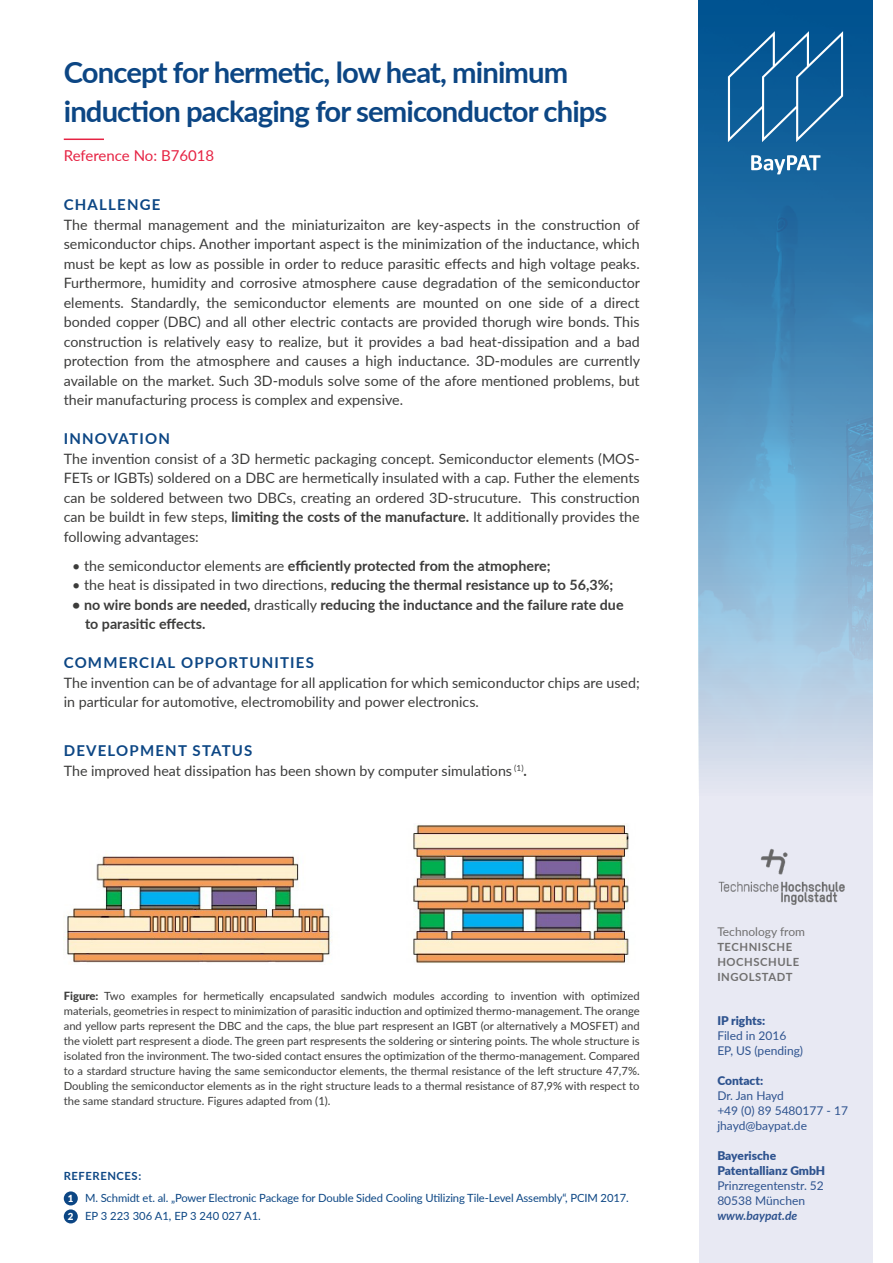
<style>
.page{position:relative;width:893px;height:1263px;background:#fff}
.page>*{position:absolute;margin:0;border:0;box-sizing:border-box;transform-origin:0 0}
.t1{font:700 29.25px/39px "Lato";letter-spacing:-.03em;color:#0c4684}
.t2{font:700 15px "Lato";letter-spacing:.08em;color:#0c4684}
.t3{font:15px "Lato";color:#e62343}
.t4{font:14.25px/19.5px "Lato";color:#3c3c3b;text-align:justify}
.t5{font:700 14.25px/19.5px "Lato";color:#3c3c3b}
.t6{font:12px/15px "Lato";color:#2e538f}
.t7{font:900 12px/15px "Lato";color:#2e538f}
.t8{font:12px "Lato";color:#706f6f}
.t9{font:italic 700 12px "Lato";color:#2e538f}
.t10{font:11.25px/15px "Lato";color:#3c3c3b;text-align:justify}
.t11{font:11.25px/22.2px "Lato";letter-spacing:-.01em;color:#0c4684}
.t12{font:700 11.25px/15px "Lato";letter-spacing:.05em;color:#706f6f}
.s1{font-weight:700}
.s2{font-weight:400}
.s3{font-weight:800}
.s4{font-weight:900;font-size:9.75px;color:#fff}
</style>
<div class="page">
<div style="left:699px;top:0;width:173px;height:1263px;background:#e8e9f3"></div>
<img style="left:699px;top:0;width:173px;height:777px">
<svg style="left:728px;top:31px;width:115px;height:111px;background:#236ba1"></svg>
<svg style="left:751px;top:155px;width:69px;height:19px"></svg>
<hr style="left:64px;top:139px;width:40px;height:1px;background:#e62343">
<img style="left:718px;top:848px;width:127px;height:57px">
<img style="left:64px;top:823px;width:565px;height:141px">
<div style="left:64px;top:1191px;width:14px;height:14px;background:#0c4684;border-radius:50%"></div>
<div style="left:64px;top:1209px;width:14px;height:14px;background:#0c4684;border-radius:50%"></div>
<h1 class="t1" style="left:64px;top:52px;width:545px">Concept for hermetic, low heat, minimum induction packaging for semiconductor chips</h1>
<p class="t3" style="left:64px;top:145px;width:152px">Reference No: B76018</p>
<p class="t2" style="left:64px;top:194px;width:98px">CHALLENGE</p>
<p class="t4" style="left:64px;top:214px;width:578px">The thermal management and the miniaturizaiton are key-aspects in the construction of semiconductor chips. Another important aspect is the minimization of the inductance, which must be kept as low as possible in order to reduce parasitic effects and high voltage peaks.<br>Furthermore, humidity and corrosive atmosphere cause degradation of the semiconductor elements. Standardly, the semiconductor elements are mounted on one side of a direct bonded copper (DBC) and all other electric contacts are provided thorugh wire bonds. This construction is relatively easy to realize, but it provides a bad heat-dissipation and a bad protection from the atmosphere and causes a high inductance. 3D-modules are currently available on the market. Such 3D-moduls solve some of the afore mentioned problems, but their manufacturing process is complex and expensive.</p>
<p class="t2" style="left:64px;top:428px;width:108px">INNOVATION</p>
<p class="t4" style="left:64px;top:448px;width:577px">The invention consist of a 3D hermetic packaging concept. Semiconductor elements (MOS-FETs or IGBTs) soldered on a DBC are hermetically insulated with a cap. Futher the elements can be soldered between two DBCs, creating an ordered 3D-strucuture. This construction can be buildt in few steps, <span class="s1">limiting the costs of the manufacture.</span> It additionally provides the following advantages:</p>
<p class="t5" style="left:72px;top:555px;width:480px"><span class="s2">• the semiconductor elements are</span> efficiently protected from the atmophere;</p>
<p class="t5" style="left:72px;top:575px;width:542px"><span class="s2">• the heat is dissipated in two directions,</span> reducing the thermal resistance up to 56,3%;</p>
<p class="t5" style="left:85px;top:594px;width:540px;text-indent:-13px">• no wire bonds are needed, <span class="s2">drastically</span> reducing the inductance and the failure rate due to parasitic effects.</p>
<p class="t2" style="left:64px;top:652px;width:252px">COMMERCIAL OPPORTUNITIES</p>
<p class="t4" style="left:64px;top:672px;width:577px">The invention can be of advantage for all application for which semiconductor chips are used; in particular for automotive, electromobility and power electronics.</p>
<p class="t2" style="left:64px;top:740px;width:190px">DEVELOPMENT STATUS</p>
<p class="t4" style="left:64px;top:760px;width:465px">The improved heat dissipation has been shown by computer simulations <sup>(1)</sup><span class="s1">.</span></p>
<p class="t10" style="left:64px;top:987px;width:577px"><span class="s3">Figure:</span> Two examples for hermetically encapsulated sandwich modules according to invention with optimized materials, geometries in respect to minimization of parasitic induction and optimized thermo-management. The orange and yellow parts represent the DBC and the caps, the blue part respresent an IGBT (or alternatively a MOSFET) and the violett part respresent a diode. The green part respresents the soldering or sintering points. The whole structure is isolated fron the invironment. The two-sided contact ensures the optimization of the thermo-management. Compared to a stardard structure having the same semiconductor elements, the thermal resistance of the left structure 47,7%.<br>Doubling the semiconductor elements as in the right structure leads to a thermal resistance of 87,9% with respect to the same standard structure. Figures adapted from (1).</p>
<p class="t11" style="left:68px;top:1164px;width:562px;text-indent:-4px"><span class="s1">REFERENCES:<br></span><span class="s4">1</span> M. Schmidt et. al. „Power Electronic Package for Double Sided Cooling Utilizing Tile-Level Assembly“, PCIM 2017.</p>
<p class="t11" style="left:68px;top:1205px;width:194px"><span class="s4">2</span> EP 3 223 306 A1, EP 3 240 027 A1.</p>
<p class="t8" style="left:717px;top:923px;width:89px">Technology from</p>
<p class="t12" style="left:717px;top:938px;width:83px">TECHNISCHE<br>HOCHSCHULE<br>INGOLSTADT</p>
<p class="t7" style="left:717px;top:1013px;width:49px">IP rights:</p>
<p class="t6" style="left:717px;top:1028px;width:87px">Filed in 2016<br>EP, US (pending)</p>
<p class="t7" style="left:717px;top:1073px;width:47px">Contact:</p>
<p class="t6" style="left:717px;top:1088px;width:132px">Dr. Jan Hayd<br>+49 (0) 89 5480177 - 17 jhayd@baypat.de</p>
<p class="t7" style="left:717px;top:1148px;width:109px">Bayerische<br>Patentallianz GmbH</p>
<p class="t6" style="left:717px;top:1178px;width:108px">Prinzregentenstr. 52<br>80538 München</p>
<p class="t9" style="left:717px;top:1207px;width:82px">www.baypat.de</p>
</div>
